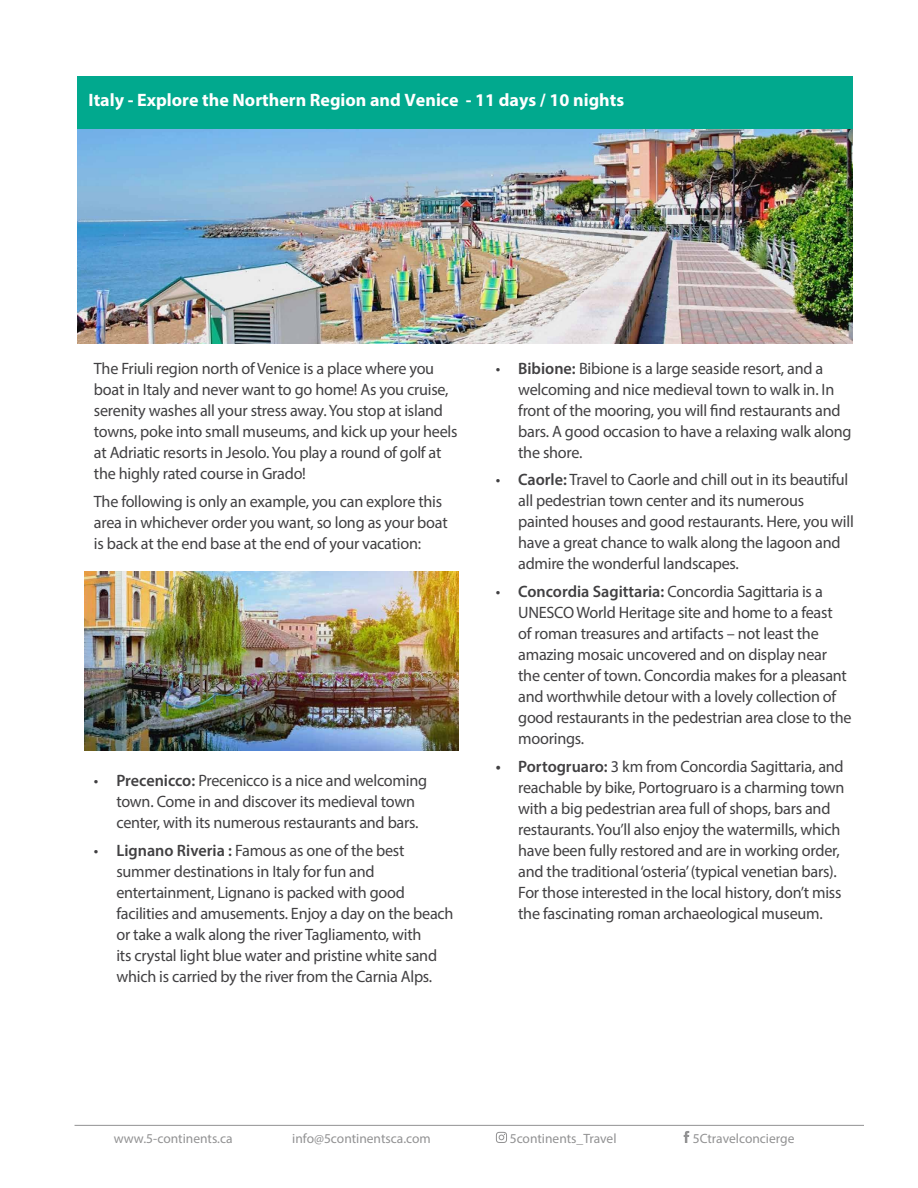
<style>
.page{position:relative;width:918px;height:1188px;background:#fff}
.page>*{position:absolute;margin:0;border:0;box-sizing:border-box;transform-origin:0 0}
.t1{font:700 18px "Myriad Pro";color:#fff}
.t2{font:16.5px/21px "Myriad Pro";letter-spacing:-.015em;color:#414042}
.t3{font:13.5px "Myriad Pro";color:#929293}
.s1{font-weight:600}
</style>
<div class="page">
<img style="left:77px;top:128px;width:776px;height:215px">
<div style="left:77px;top:76px;width:776px;height:52px;background:#01a98e"></div>
<svg style="left:496px;top:1132px;width:11px;height:11px"></svg>
<svg style="left:684px;top:1131px;width:5px;height:12px"></svg>
<hr style="left:75px;top:1125px;width:789px;height:1px;background:#929293">
<img style="left:84px;top:571px;width:375px;height:180px">
<p class="t1" style="left:89px;top:89px;width:537px">Italy - Explore the Northern Region and Venice - 11 days / 10 nights</p>
<p class="t2" style="left:94px;top:357px;width:365px">The Friuli region north of Venice is a place where you boat in Italy and never want to go home! As you cruise, serenity washes all your stress away. You stop at island towns, poke into small museums, and kick up your heels at Adriatic resorts in Jesolo. You play a round of golf at the highly rated course in Grado!</p>
<p class="t2" style="left:94px;top:490px;width:355px">The following is only an example, you can explore this area in whichever order you want, so long as your boat is back at the end base at the end of your vacation:</p>
<p class="t2" style="left:116px;top:770px;width:312px;text-indent:-22px">• <span class="s1">Precenicco:</span> Precenicco is a nice and welcoming town. Come in and discover its medieval town center, with its numerous restaurants and bars.</p>
<p class="t2" style="left:116px;top:840px;width:339px;text-indent:-22px">• <span class="s1">Lignano Riveria :</span> Famous as one of the best summer destinations in Italy for fun and entertainment, Lignano is packed with good facilities and amusements. Enjoy a day on the beach or take a walk along the river Tagliamento, with<br>its crystal light blue water and pristine white sand which is carried by the river from the Carnia Alps.</p>
<p class="t2" style="left:518px;top:357px;width:335px;text-indent:-22px">• <span class="s1">Bibione:</span> Bibione is a large seaside resort, and a welcoming and nice medieval town to walk in. In front of the mooring, you will find restaurants and bars. A good occasion to have a relaxing walk along the shore.</p>
<p class="t2" style="left:518px;top:469px;width:337px;text-indent:-22px">• <span class="s1">Caorle:</span> Travel to Caorle and chill out in its beautiful all pedestrian town center and its numerous painted houses and good restaurants. Here, you will have a great chance to walk along the lagoon and admire the wonderful landscapes.</p>
<p class="t2" style="left:518px;top:581px;width:335px;text-indent:-22px">• <span class="s1">Concordia Sagittaria:</span> Concordia Sagittaria is a UNESCO World Heritage site and home to a feast<br>of roman treasures and artifacts – not least the amazing mosaic uncovered and on display near the center of town. Concordia makes for a pleasant and worthwhile detour with a lovely collection of good restaurants in the pedestrian area close to the moorings.</p>
<p class="t2" style="left:518px;top:756px;width:328px;text-indent:-22px"><span class="s1">• Portogruaro:</span> 3 km from Concordia Sagittaria, and reachable by bike, Portogruaro is a charming town with a big pedestrian area full of shops, bars and restaurants. You’ll also enjoy the watermills, which have been fully restored and are in working order, and the traditional ‘osteria’ (typical venetian bars).<br>For those interested in the local history, don’t miss the fascinating roman archaeological museum.</p>
<p class="t3" style="left:114px;top:1130px;width:120px">www.5-continents.ca</p>
<p class="t3" style="left:292px;top:1130px;width:140px">info@5continentsca.com</p>
<p class="t3" style="left:510px;top:1130px;width:108px">5continents_Travel</p>
<p class="t3" style="left:693px;top:1130px;width:103px">5Ctravelconcierge</p>
</div>
